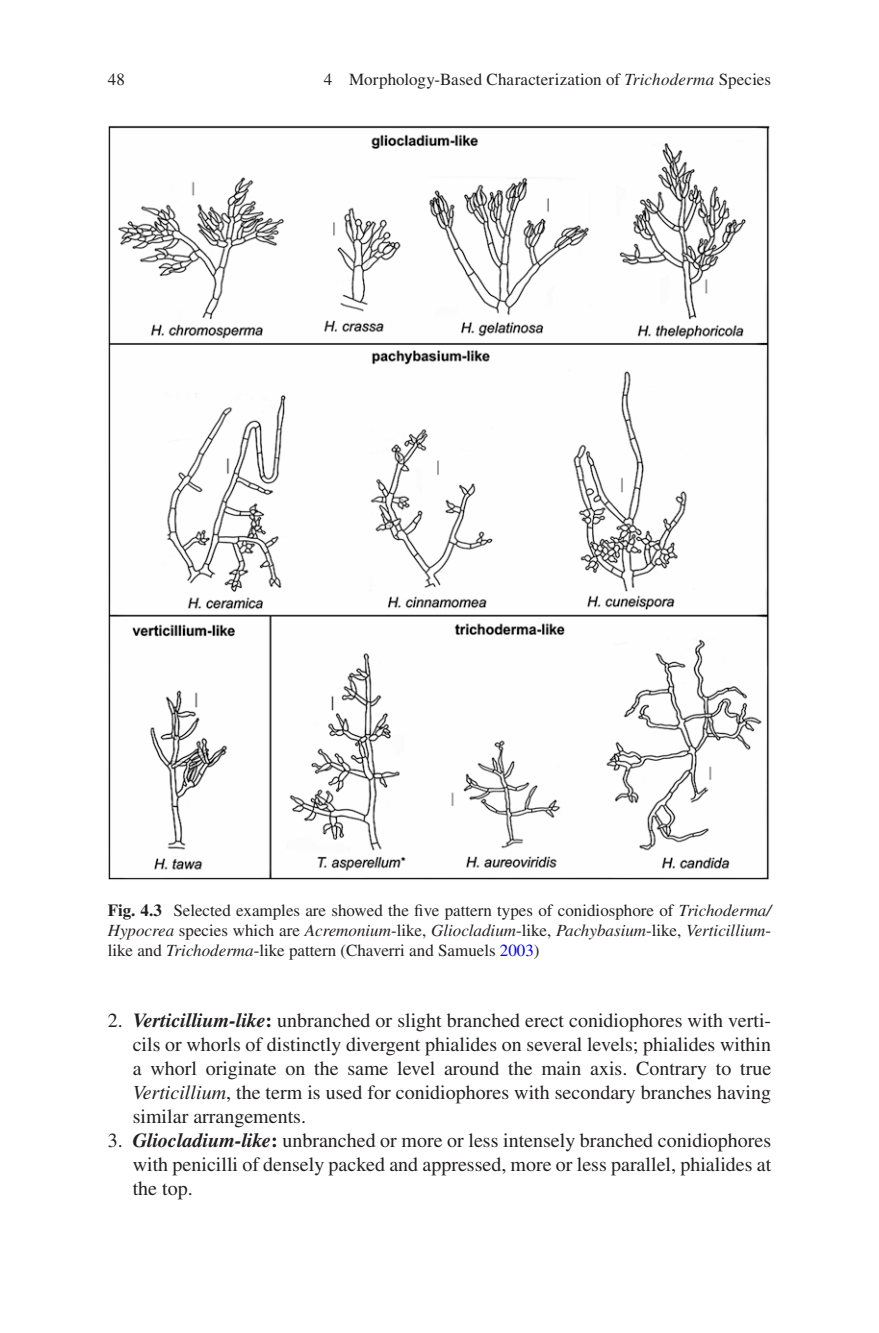
<style>
.page{position:relative;width:879px;height:1333px;background:#fff}
.page>*{position:absolute;margin:0;border:0;box-sizing:border-box;transform-origin:0 0}
.t1{font:20px/24px "Wjwdjv Times LT Std";color:#231f20;text-align:justify}
.t2{font:17px "Wjwdjv Times LT Std";color:#231f20}
.t3{font:italic 17px "Sntttq Times LT Std";color:#231f20}
.t4{font:17px "Kvldtl Times LT Std";letter-spacing:.005em;color:#231f20}
.s1{font-family:"Lhxqkm Times LT Std";font-style:italic}
.s2{font-family:"Rswpbh Times LT Std";font-weight:700}
.s3{font-family:"Sntttq Times LT Std";font-style:italic}
.s4{font-family:"Wjwdjv Times LT Std";font-style:normal}
.s5{color:#0000fa}
.s6{font-family:"Fjygsp Times LT Std";font-weight:700;font-style:italic}
</style>
<div class="page">
<img style="left:108px;top:125px;width:662px;height:755px">
<p class="t2" style="left:108px;top:70px;width:19px">48</p>
<p class="t4" style="left:324px;top:70px;width:449px">4 Morphology-Based Characterization of <span class="s1">Trichoderma</span> Species</p>
<p class="t2" style="left:108px;top:901px;width:665px"><span class="s2">Fig. 4.3</span> Selected examples are showed the five pattern types of conidiosphore of <span class="s3">Trichoderma/</span></p>
<p class="t3" style="left:108px;top:921px;width:665px">Hypocrea <span class="s4">species which are</span> Acremonium<span class="s4">-like,</span> Gliocladium<span class="s4">-like,</span> Pachybasium<span class="s4">-like,</span> Verticillium<span class="s4">-</span></p>
<p class="t2" style="left:108px;top:941px;width:433px">like and <span class="s3">Trichoderma</span>-like pattern (Chaverri and Samuels <span class="s5">2003</span>)</p>
<p class="t1" style="left:133px;top:1008px;width:640px;text-indent:-25px">2. <span class="s6">Verticillium-like</span><span class="s2">:</span> unbranched or slight branched erect conidiophores with verti&shy;cils or whorls of distinctly divergent phialides on several levels; phialides within a whorl originate on the same level around the main axis. Contrary to true <span class="s3">Verticillium</span>, the term is used for conidiophores with secondary branches having similar arrangements.</p>
<p class="t1" style="left:133px;top:1128px;width:640px;text-indent:-25px">3. <span class="s6">Gliocladium-like</span><span class="s2">:</span> unbranched or more or less intensely branched conidiophores with penicilli of densely packed and appressed, more or less parallel, phialides at the top.</p>
</div>
